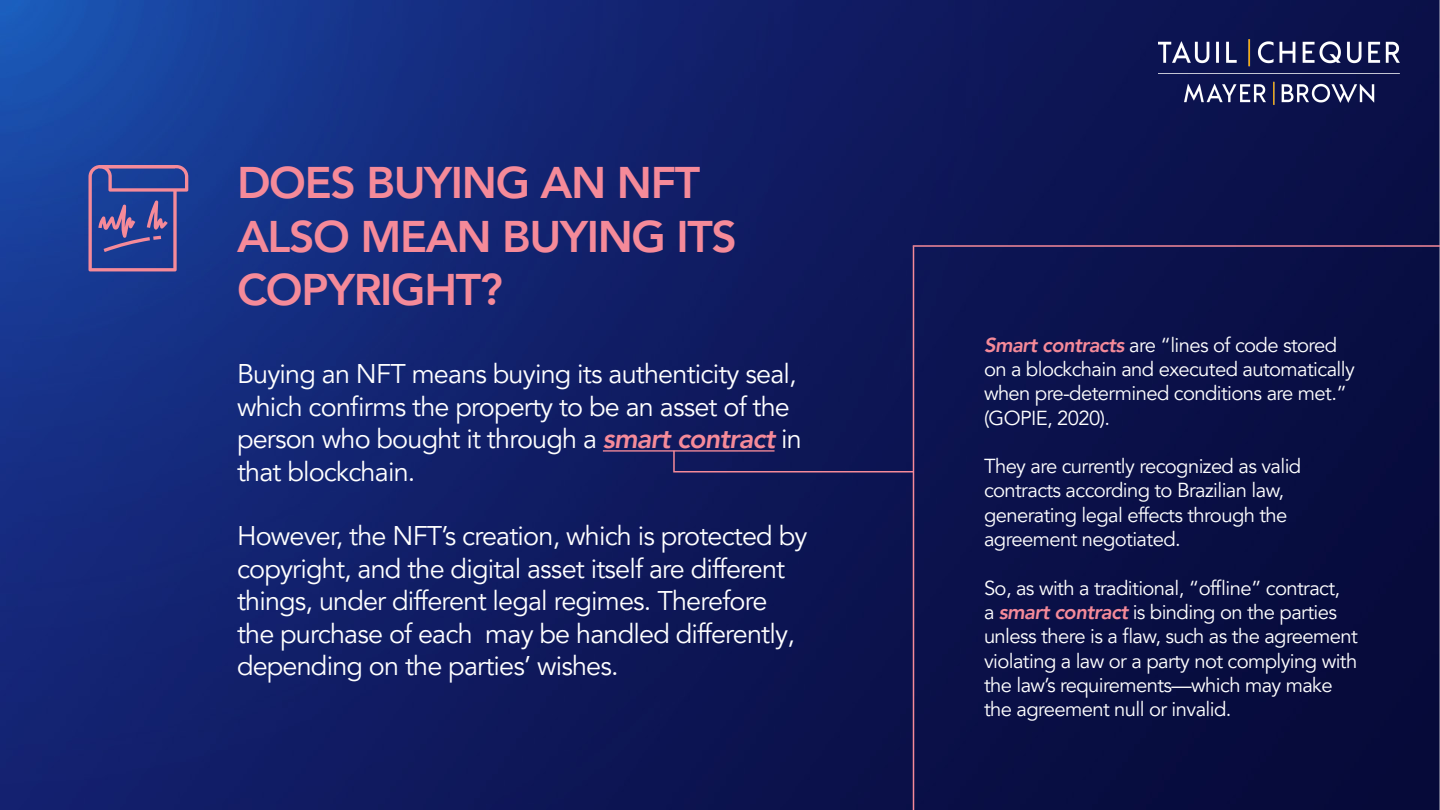
<style>
.page{position:relative;width:1440px;height:810px;background:#fff}
.page>*{position:absolute;margin:0;border:0;box-sizing:border-box;transform-origin:0 0}
.t1{font:800 44.25px/53.1px "Avenir LT Pro";letter-spacing:-.03em;color:#f58a99}
.t2{font:27px/32.4px "Avenir LT Pro";letter-spacing:-.03em;color:#fff}
.t3{font:20.25px/24.3px "Avenir LT Pro";letter-spacing:-.03em;color:#fff}
.s1{font-weight:800;font-style:italic;color:#f58a99}
</style>
<div class="page">
<img style="left:0;top:0;width:1440px;height:810px">
<img style="left:1159px;top:40px;width:240px;height:64px">
<svg style="left:89px;top:165px;width:99px;height:106px;background:#484c95"></svg>
<hr style="left:603px;top:450px;width:172px;height:2px;background:#f58a99">
<hr style="left:913px;top:246px;width:1px;height:564px;background:#f58a99">
<svg style="left:672px;top:449px;width:243px;height:24px;background:#23215c"></svg>
<hr style="left:913px;top:245px;width:527px;height:2px;background:#f58a99">
<p class="t1" style="left:237px;top:157px;width:501px">DOES BUYING AN NFT<br>ALSO MEAN BUYING ITS<br>COPYRIGHT?</p>
<p class="t2" style="left:237px;top:358px;width:566px">Buying an NFT means buying its authenticity seal, which confirms the property to be an asset of the person who bought it through a <span class="s1">smart contract</span> in that blockchain.</p>
<p class="t2" style="left:237px;top:520px;width:572px">However, the NFT’s creation, which is protected by copyright, and the digital asset itself are different things, under different legal regimes. Therefore the purchase of each may be handled differently, depending on the parties’ wishes.</p>
<p class="t3" style="left:984px;top:333px;width:372px"><span class="s1">Smart contracts</span> are “lines of code stored on a blockchain and executed automatically when pre-determined conditions are met.”</p>
<p class="t3" style="left:984px;top:406px;width:128px">(GOPIE, 2020).</p>
<p class="t3" style="left:984px;top:454px;width:319px">They are currently recognized as valid contracts according to Brazilian law, generating legal effects through the agreement negotiated.</p>
<p class="t3" style="left:984px;top:576px;width:375px">So, as with a traditional, “offline” contract,<br>a <span class="s1">smart contract</span> is binding on the parties unless there is a flaw, such as the agreement violating a law or a party not complying with the law’s requirements—which may make the agreement null or invalid.</p>
</div>
